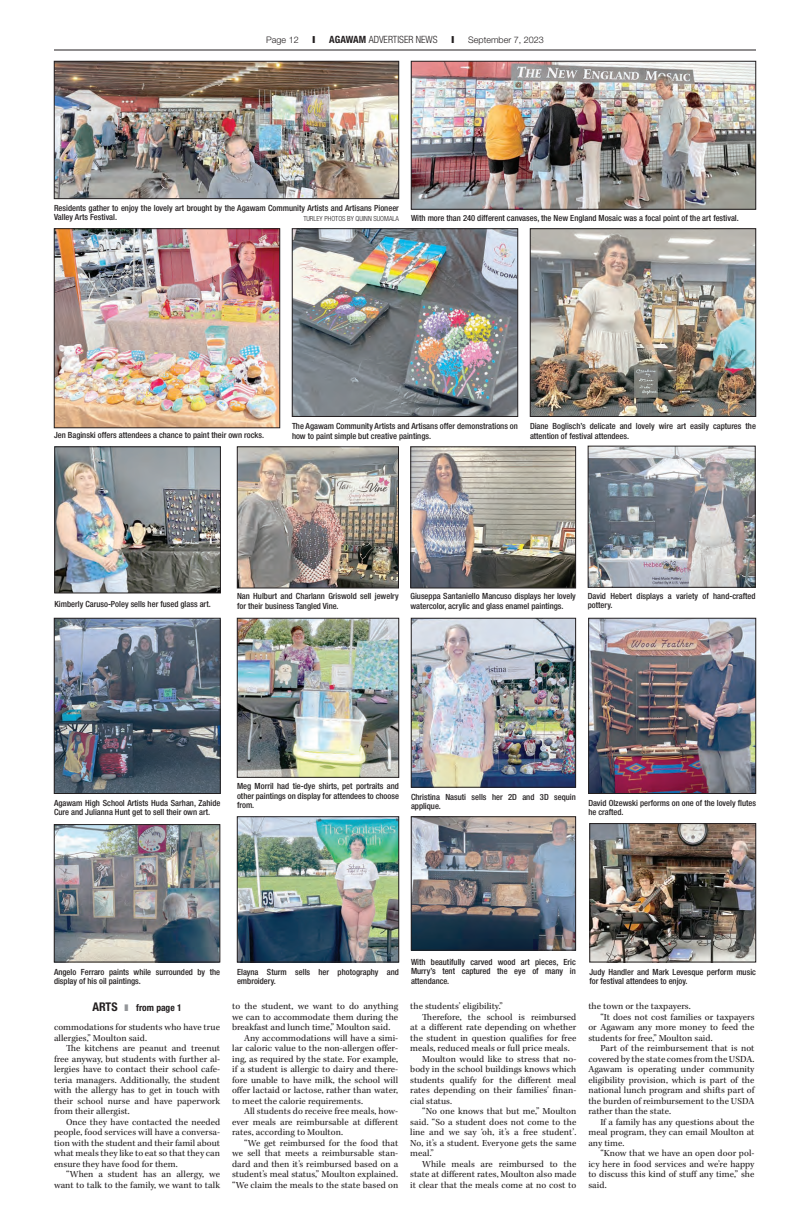
<style>
.page{position:relative;width:810px;height:1224px;background:#fff}
.page>*{position:absolute;margin:0;border:0;box-sizing:border-box;transform-origin:0 0}
.t1{font:300 condensed 10px "Helvetica Neue LT Std";color:#231f20}
.AANBodyText{font:9.5px/10.5px "Kepler Std";letter-spacing:.005em;color:#231f20;text-align:justify}
.AANBuyline1{font:700 condensed 9.5px "Helvetica Neue LT Std";color:#231f20}
.t2{font:300 9px "Helvetica Neue LT Std";color:#231f20}
.AANCutline{font:500 condensed 8.5px/9.5px "Helvetica Neue LT Std";color:#231f20}
.AANPhotoCredit{font:300 condensed 7px "Helvetica Neue LT Std";color:#231f20}
.s1{font-weight:700}
.s2{font-size:12px}
.s3{color:#939598}
</style>
<div class="page">
<hr style="left:54px;top:50px;width:702px;height:1px;background:#231f20">
<img style="left:56px;top:63px;width:341px;height:134px">
<div style="left:54px;top:61px;width:345px;height:138px;border:1px solid #231f20"></div>
<img style="left:56px;top:230px;width:222px;height:196px">
<div style="left:54px;top:228px;width:226px;height:200px;border:1px solid #231f20"></div>
<img style="left:413px;top:63px;width:341px;height:145px">
<div style="left:411px;top:61px;width:345px;height:149px;border:1px solid #231f20"></div>
<img style="left:56px;top:449px;width:163px;height:142px">
<div style="left:54px;top:447px;width:167px;height:146px;border:1px solid #231f20"></div>
<img style="left:239px;top:449px;width:158px;height:137px">
<div style="left:237px;top:447px;width:162px;height:141px;border:1px solid #231f20"></div>
<img style="left:412px;top:449px;width:162px;height:137px">
<div style="left:410px;top:447px;width:166px;height:141px;border:1px solid #231f20"></div>
<img style="left:592px;top:825px;width:162px;height:135px">
<div style="left:590px;top:823px;width:166px;height:139px;border:1px solid #231f20"></div>
<img style="left:56px;top:620px;width:162px;height:172px">
<div style="left:54px;top:618px;width:166px;height:176px;border:1px solid #231f20"></div>
<img style="left:239px;top:620px;width:158px;height:156px">
<div style="left:237px;top:618px;width:162px;height:160px;border:1px solid #231f20"></div>
<img style="left:590px;top:620px;width:164px;height:172px">
<div style="left:588px;top:618px;width:168px;height:176px;border:1px solid #231f20"></div>
<img style="left:239px;top:818px;width:158px;height:142px">
<div style="left:237px;top:816px;width:162px;height:146px;border:1px solid #231f20"></div>
<img style="left:413px;top:818px;width:161px;height:130px">
<div style="left:411px;top:816px;width:165px;height:134px;border:1px solid #231f20"></div>
<img style="left:413px;top:620px;width:161px;height:166px">
<div style="left:411px;top:618px;width:165px;height:170px;border:1px solid #231f20"></div>
<img style="left:590px;top:448px;width:164px;height:138px">
<div style="left:588px;top:446px;width:168px;height:142px;border:1px solid #231f20"></div>
<img style="left:532px;top:230px;width:222px;height:185px">
<div style="left:530px;top:228px;width:226px;height:189px;border:1px solid #231f20"></div>
<img style="left:56px;top:826px;width:162px;height:134px">
<div style="left:54px;top:824px;width:166px;height:138px;border:1px solid #231f20"></div>
<img style="left:294px;top:230px;width:222px;height:185px">
<div style="left:292px;top:228px;width:226px;height:189px;border:1px solid #231f20"></div>
<p class="t2" style="left:266px;top:35px;width:34px">Page 12</p>
<p class="t1" style="left:329px;top:34px;width:110px"><span class="s1">AGAWAM</span> ADVERTISER NEWS</p>
<p class="t2" style="left:468px;top:35px;width:77px">September 7, 2023</p>
<p class="AANCutline" style="left:54px;top:203px;width:346px">Residents gather to enjoy the lovely art brought by the Agawam Community Artists and Artisans Pioneer<br>Valley Arts Festival.</p>
<p class="AANPhotoCredit" style="left:303px;top:214px;width:97px">TURLEY PHOTOS BY QUINN SUOMALA</p>
<p class="AANCutline" style="left:411px;top:213px;width:329px">With more than 240 different canvases, the New England Mosaic was a focal point of the art festival.</p>
<p class="AANCutline" style="left:54px;top:430px;width:212px">Jen Baginski offers attendees a chance to paint their own rocks.</p>
<p class="AANCutline" style="left:292px;top:421px;width:228px">The Agawam Community Artists and Artisans offer demonstrations on how to paint simple but creative paintings.</p>
<p class="AANCutline" style="left:530px;top:422px;width:227px">Diane Boglisch’s delicate and lovely wire art easily captures the attention of festival attendees.</p>
<p class="AANCutline" style="left:54px;top:599px;width:158px">Kimberly Caruso-Poley sells her fused glass art.</p>
<p class="AANCutline" style="left:237px;top:591px;width:163px">Nan Hulburt and Charlann Griswold sell jewelry for their business Tangled Vine.</p>
<p class="AANCutline" style="left:410px;top:591px;width:167px">Giuseppa Santaniello Mancuso displays her lovely watercolor, acrylic and glass enamel paintings.</p>
<p class="AANCutline" style="left:588px;top:591px;width:169px">David Hebert displays a variety of hand-crafted pottery.</p>
<p class="AANCutline" style="left:54px;top:798px;width:168px">Agawam High School Artists Huda Sarhan, Zahide<br>Cure and Julianna Hunt get to sell their own art.</p>
<p class="AANCutline" style="left:237px;top:781px;width:163px;text-align:justify">Meg Morril had tie-dye shirts, pet portraits and other paintings on display for attendees to choose from.</p>
<p class="AANCutline" style="left:411px;top:792px;width:166px">Christina Nasuti sells her 2D and 3D sequin applique.</p>
<p class="AANCutline" style="left:588px;top:798px;width:169px">David Olzewski performs on one of the lovely flutes he crafted.</p>
<p class="AANCutline" style="left:54px;top:967px;width:168px">Angelo Ferraro paints while surrounded by the display of his oil paintings.</p>
<p class="AANBuyline1" style="left:93px;top:1002px;width:91px"><span class="s2">ARTS</span> <span class="s3">❚</span> from page 1</p>
<p class="AANBodyText" style="left:54px;top:1022px;width:168px">commodations for students who have true allergies,” Moulton said.</p>
<p class="AANBodyText" style="left:54px;top:1043px;width:168px;text-indent:12px">The kitchens are peanut and treenut free anyway, but students with further al&shy;lergies have to contact their school cafe&shy;teria managers. Additionally, the student with the allergy has to get in touch with their school nurse and have paperwork from their allergist.</p>
<p class="AANBodyText" style="left:54px;top:1117px;width:168px;text-indent:12px">Once they have contacted the needed people, food services will have a conversa&shy;tion with the student and their famil about what meals they like to eat so that they can ensure they have food for them.</p>
<p class="AANBodyText" style="left:54px;top:1169px;width:168px;text-align:right">“When a student has an allergy, we want to talk to the family, we want to talk</p>
<p class="AANCutline" style="left:237px;top:967px;width:163px">Elayna Sturm sells her photography and embroidery.</p>
<p class="AANCutline" style="left:411px;top:957px;width:166px;text-align:justify">With beautifully carved wood art pieces, Eric Murry’s tent captured the eye of many in attendance.</p>
<p class="AANBodyText" style="left:232px;top:1002px;width:168px">to the student, we want to do anything we can to accommodate them during the breakfast and lunch time,” Moulton said.</p>
<p class="AANBodyText" style="left:232px;top:1033px;width:168px;text-indent:12px">Any accommodations will have a simi&shy;lar caloric value to the non-allergen offer&shy;ing, as required by the state. For example, if a student is allergic to dairy and there&shy;fore unable to have milk, the school will offer lactaid or lactose, rather than water, to meet the calorie requirements.</p>
<p class="AANBodyText" style="left:232px;top:1107px;width:168px;text-indent:12px">All students do receive free meals, how&shy;ever meals are reimbursable at different rates, according to Moulton.</p>
<p class="AANBodyText" style="left:232px;top:1138px;width:168px;text-indent:12px">“We get reimbursed for the food that we sell that meets a reimbursable stan&shy;dard and then it’s reimbursed based on a student’s meal status,” Moulton explained. “We claim the meals to the state based on</p>
<p class="AANBodyText" style="left:410px;top:1002px;width:94px">the students’ eligibility.”</p>
<p class="AANBodyText" style="left:410px;top:1012px;width:168px;text-indent:12px">Therefore, the school is reimbursed at a different rate depending on whether the student in question qualifies for free meals, reduced meals or full price meals.</p>
<p class="AANBodyText" style="left:410px;top:1054px;width:168px;text-indent:12px">Moulton would like to stress that no&shy;body in the school buildings knows which students qualify for the different meal rates depending on their families’ finan&shy;cial status.</p>
<p class="AANBodyText" style="left:410px;top:1107px;width:168px;text-indent:12px">“No one knows that but me,” Moulton said. “So a student does not come to the line and we say ‘oh, it’s a free student’.<br>No, it’s a student. Everyone gets the same meal.”</p>
<p class="AANBodyText" style="left:410px;top:1159px;width:168px;text-indent:12px">While meals are reimbursed to the state at different rates, Moulton also made it clear that the meals come at no cost to</p>
<p class="AANCutline" style="left:590px;top:967px;width:168px">Judy Handler and Mark Levesque perform music for festival attendees to enjoy.</p>
<p class="AANBodyText" style="left:588px;top:1002px;width:104px">the town or the taxpayers.</p>
<p class="AANBodyText" style="left:588px;top:1012px;width:168px;text-indent:12px">“It does not cost families or taxpayers or Agawam any more money to feed the students for free,” Moulton said.</p>
<p class="AANBodyText" style="left:588px;top:1044px;width:168px;text-indent:12px">Part of the reimbursement that is not covered by the state comes from the USDA.<br>Agawam is operating under community eligibility provision, which is part of the national lunch program and shifts part of the burden of reimbursement to the USDA rather than the state.</p>
<p class="AANBodyText" style="left:588px;top:1117px;width:168px;text-indent:12px">If a family has any questions about the meal program, they can email Moulton at any time.</p>
<p class="AANBodyText" style="left:588px;top:1149px;width:168px;text-indent:12px">“Know that we have an open door pol&shy;icy here in food services and we’re happy to discuss this kind of stuff any time,” she said.</p>
</div>
